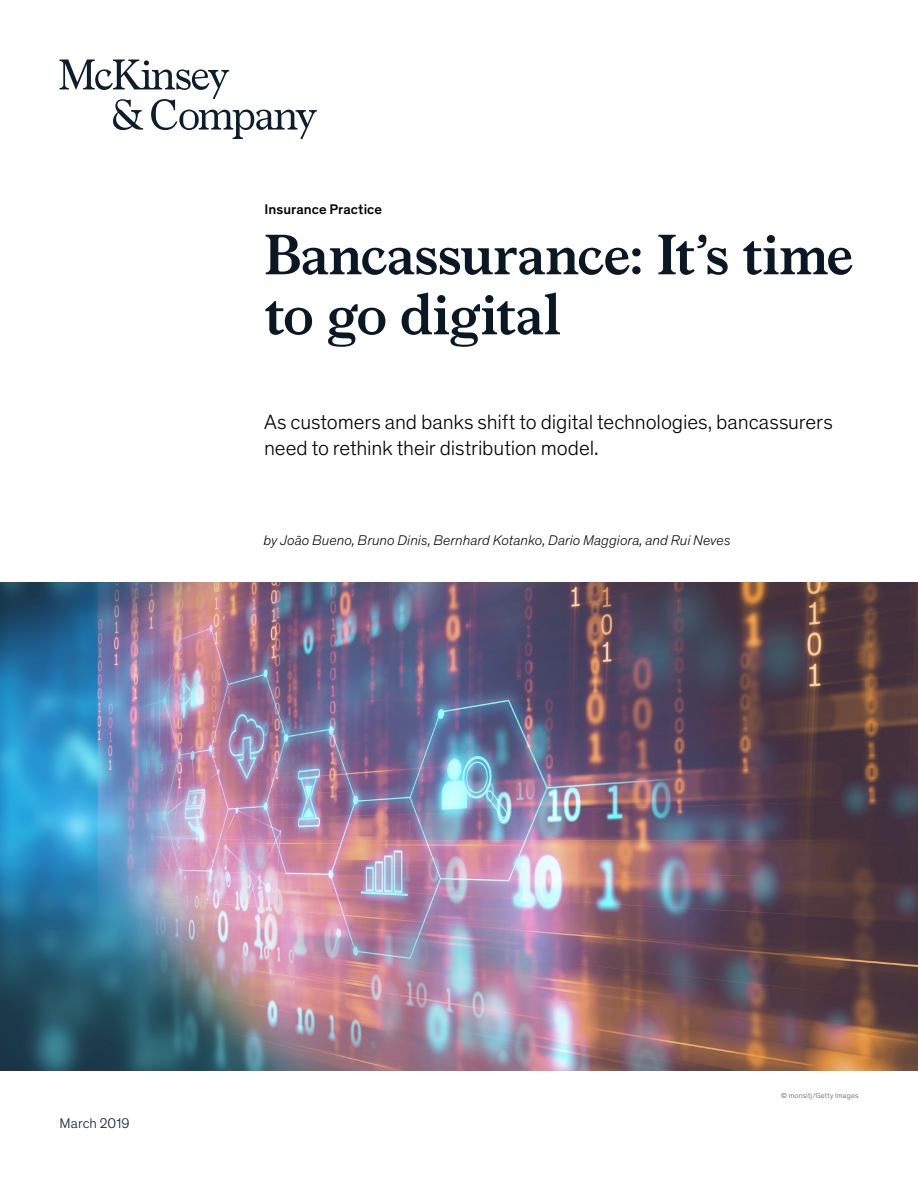
<style>
.page{position:relative;width:918px;height:1188px;background:#fff}
.page>*{position:absolute;margin:0;border:0;box-sizing:border-box;transform-origin:0 0}
.t1{font:700 57px/60px "Bower";letter-spacing:-.005em;color:#0a1725}
.t2{font:300 21px/25.5px "Theinhardt Pan";letter-spacing:-.005em;color:#000}
.t3{font:italic 300 14.25px "Theinhardt Pan";letter-spacing:.005em;color:#000}
.t4{font:500 14.25px "Theinhardt Pan";letter-spacing:.005em;color:#000}
.t5{font:300 14.25px "Theinhardt Pan";letter-spacing:.005em;color:#051c2c}
.t6{font:300 7.5px "Theinhardt Pan";letter-spacing:.02em;color:#575756}
</style>
<div class="page">
<img style="left:0;top:582px;width:918px;height:488px">
<svg style="left:60px;top:60px;width:257px;height:79px"></svg>
<p class="t4" style="left:265px;top:199px;width:119px">Insurance Practice</p>
<h1 class="t1" style="left:265px;top:221px;width:590px">Bancassurance: It’s time to go digital</h1>
<p class="t2" style="left:264px;top:409px;width:570px">As customers and banks shift to digital technologies, bancassurers need to rethink their distribution model.</p>
<p class="t3" style="left:264px;top:530px;width:468px">by João Bueno, Bruno Dinis, Bernhard Kotanko, Dario Maggiora, and Rui Neves</p>
<p class="t5" style="left:60px;top:1114px;width:72px">March 2019</p>
<p class="t6" style="left:781px;top:1090px;width:79px">© monsitj/Getty Images</p>
</div>
